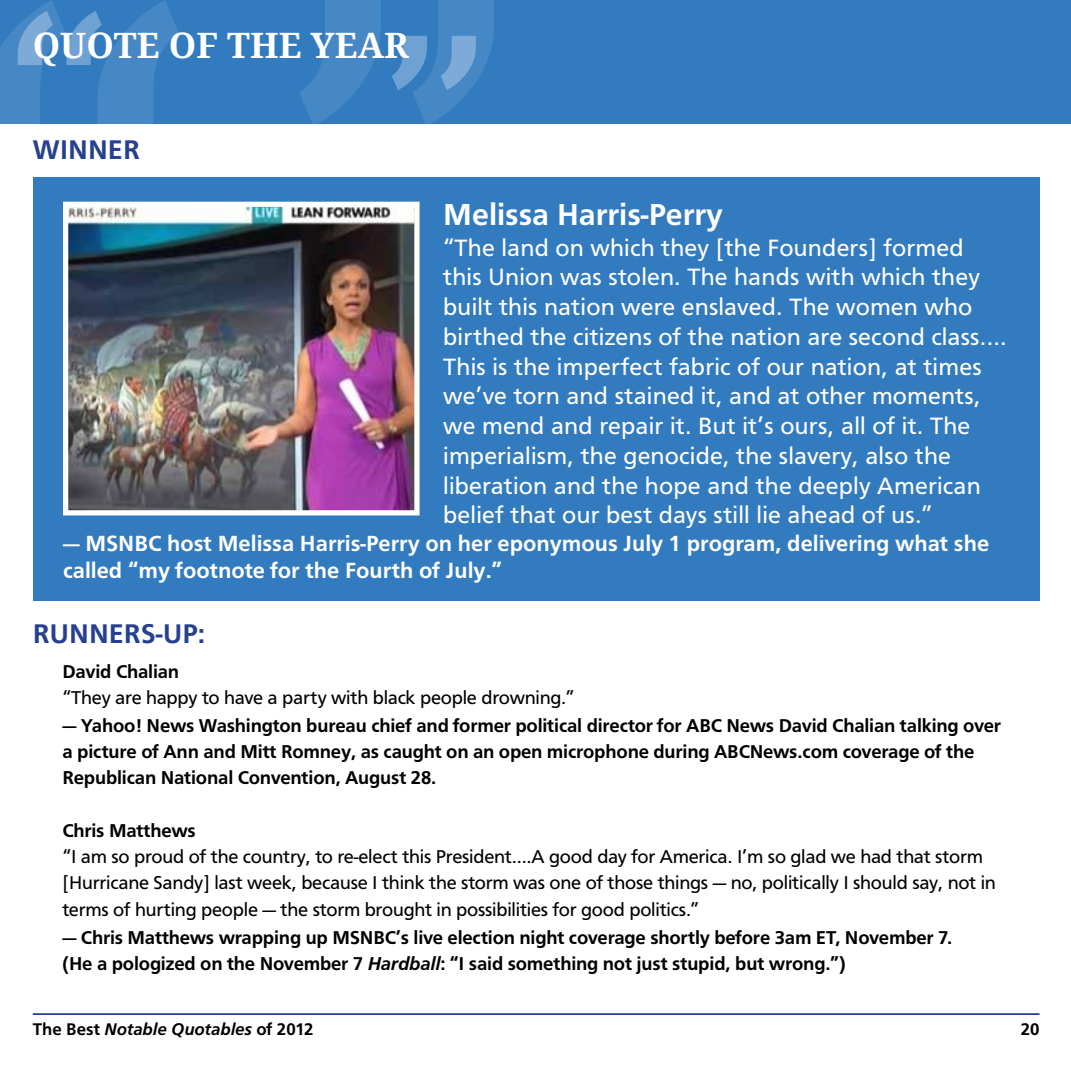
<style>
.page{position:relative;width:1071px;height:1071px;background:#fff}
.page>*{position:absolute;margin:0;border:0;box-sizing:border-box;transform-origin:0 0}
.t1{font:700 35px "Droid Serif";color:#fff}
.t2{font:700 31.5px "Carto Gothic Std";color:#fff}
.t3{font:700 28px "Carto Gothic Std";color:#25408f}
.t4{font:24.5px/29.8px "Carto Gothic Std";letter-spacing:.01em;color:#fff}
.t5{font:700 22.75px/26.2px "Carto Gothic Std";color:#fff}
.t6{font:700 19.25px/26.2px "Carto Gothic Std";letter-spacing:-.01em;color:#000}
.t7{font:19.25px/26.2px "Carto Gothic Std";letter-spacing:-.01em;color:#000}
.t8{font:italic 700 17.5px "Carto Gothic Std";letter-spacing:-.005em;color:#000}
.t9{font:700 17.5px "Carto Gothic Std";color:#000}
.s1{font-style:italic}
.s2{font-style:normal}
</style>
<div class="page">
<hr style="left:33px;top:1013px;width:1007px;height:2px;background:#25408f">
<div style="left:0;top:0;width:1071px;height:123px;background:#327bbf"></div>
<svg style="left:0;top:0;width:179px;height:124px"></svg>
<svg style="left:299px;top:0;width:195px;height:124px"></svg>
<div style="left:33px;top:178px;width:1007px;height:423px;background:#327bbf"></div>
<img style="left:69px;top:208px;width:345px;height:301px">
<div style="left:63px;top:202px;width:357px;height:313px;border:5px solid #fff"></div>
<h1 class="t1" style="left:33px;top:24px;width:378px">QUOTE OF THE YEAR</h1>
<p class="t3" style="left:33px;top:134px;width:108px">WINNER</p>
<p class="t2" style="left:443px;top:196px;width:281px">Melissa Harris-Perry</p>
<p class="t4" style="left:443px;top:233px;width:565px">“The land on which they [the Founders] formed this Union was stolen. The hands with which they built this nation were enslaved. The women who birthed the citizens of the nation are second class....<br>This is the imperfect fabric of our nation, at times we’ve torn and stained it, and at other moments, we mend and repair it. But it’s ours, all of it. The imperialism, the genocide, the slavery, also the liberation and the hope and the deeply American belief that our best days still lie ahead of us.”</p>
<p class="t5" style="left:63px;top:531px;width:928px">— MSNBC host Melissa Harris-Perry on her eponymous July 1 program, delivering what she called “my footnote for the Fourth of July.”</p>
<p class="t3" style="left:33px;top:617px;width:174px">RUNNERS-UP:</p>
<p class="t6" style="left:62px;top:658px;width:118px">David Chalian</p>
<p class="t7" style="left:62px;top:684px;width:514px">“They are happy to have a party with black people drowning.”</p>
<p class="t6" style="left:62px;top:712px;width:940px">— Yahoo! News Washington bureau chief and former political director for ABC News David Chalian talking over a picture of Ann and Mitt Romney, as caught on an open microphone during ABCNews.com coverage of the<br>Republican National Convention, August 28.</p>
<p class="t6" style="left:62px;top:817px;width:135px">Chris Matthews</p>
<p class="t7" style="left:62px;top:844px;width:935px">“I am so proud of the country, to re-elect this President....A good day for America. I’m so glad we had that storm [Hurricane Sandy] last week, because I think the storm was one of those things — no, politically I should say, not in terms of hurting people — the storm brought in possibilities for good politics.”</p>
<p class="t6" style="left:62px;top:924px;width:891px">— Chris Matthews wrapping up MSNBC’s live election night coverage shortly before 3am ET, November 7. (He a pologized on the November 7 <span class="s1">Hardball</span>: “I said something not just stupid, but wrong.”)</p>
<p class="t8" style="left:33px;top:1019px;width:282px"><span class="s2">The Best</span> Notable Quotables <span class="s2">of 2012</span></p>
<p class="t9" style="left:1021px;top:1019px;width:20px">20</p>
</div>
